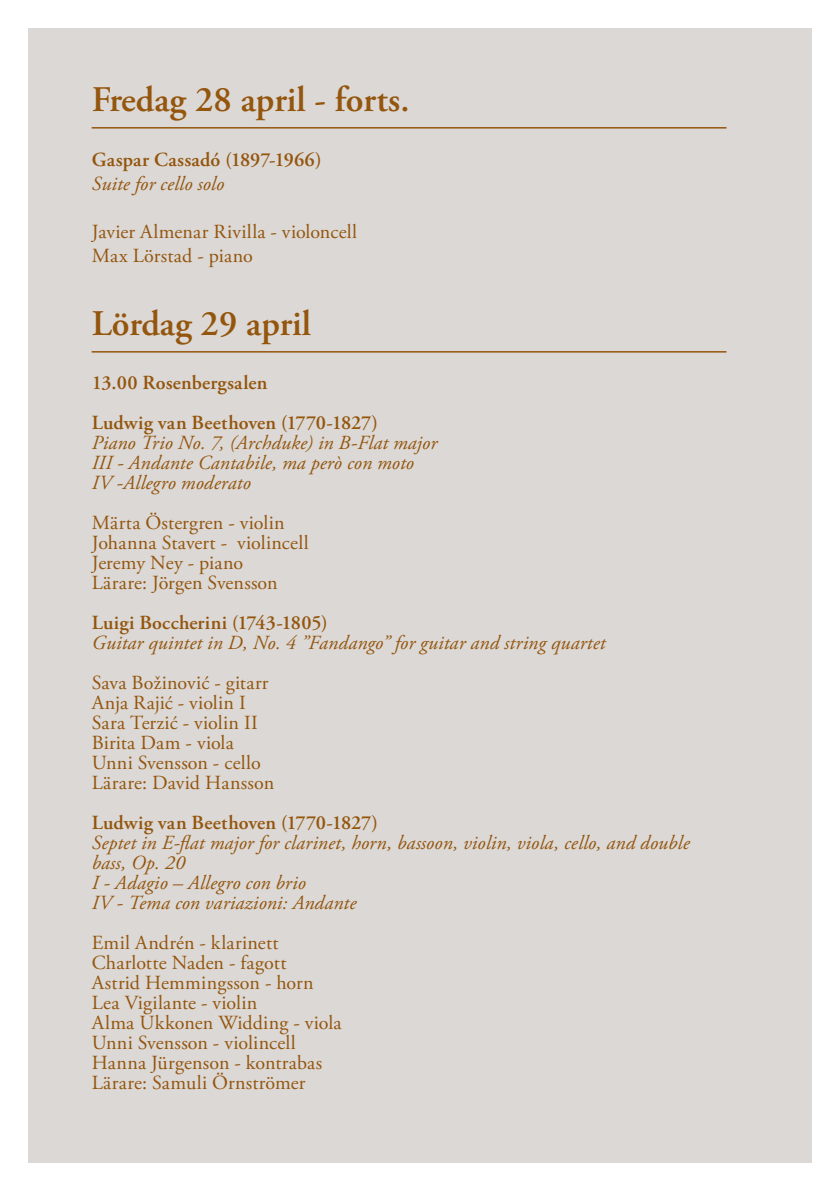
<style>
.page{position:relative;width:840px;height:1191px;background:#fff}
.page>*{position:absolute;margin:0;border:0;box-sizing:border-box;transform-origin:0 0}
.H2_Brons_huvudrubrik{font:600 36px "Adobe Garamond Pro";color:#94550c}
.Intro_Brons_Brödtext{font:20px/20px "Adobe Garamond Pro";letter-spacing:.01em;color:#94550c}
.Intro_Brons_Brödtext-2{font:italic 20px/20px "Adobe Garamond Pro";letter-spacing:.005em;color:#94550c}
.Intro_Brons_Brödtext-3{font:600 20px "Adobe Garamond Pro";letter-spacing:.01em;color:#94550c}
.s1{font-weight:600;font-style:normal}
</style>
<div class="page">
<div style="left:28px;top:28px;width:783px;height:1134px;background:#dbd8d6"></div>
<hr style="left:92px;top:127px;width:634px;height:2px;background:#94550c">
<hr style="left:92px;top:351px;width:634px;height:1px;background:#94550c">
<h2 class="H2_Brons_huvudrubrik" style="left:92px;top:79px;width:319px">Fredag 28 april - forts.</h2>
<p class="Intro_Brons_Brödtext-3" style="left:92px;top:148px;width:231px">Gaspar Cassadó (1897-1966)</p>
<p class="Intro_Brons_Brödtext-2" style="left:92px;top:174px;width:134px">Suite for cello solo</p>
<p class="Intro_Brons_Brödtext" style="left:92px;top:222px;width:267px">Javier Almenar Rivilla - violoncell</p>
<p class="Intro_Brons_Brödtext" style="left:92px;top:246px;width:162px">Max Lörstad - piano</p>
<h2 class="H2_Brons_huvudrubrik" style="left:92px;top:303px;width:221px">Lördag 29 april</h2>
<p class="Intro_Brons_Brödtext-3" style="left:92px;top:371px;width:177px">13.00 Rosenbergsalen</p>
<p class="Intro_Brons_Brödtext-2" style="left:92px;top:413px;width:347px"><span class="s1">Ludwig van Beethoven (1770-1827)<br></span>Piano Trio No. 7, (Archduke) in B-Flat major III - Andante Cantabile, ma però con moto IV -Allegro moderato</p>
<p class="Intro_Brons_Brödtext" style="left:92px;top:513px;width:218px">Märta Östergren - violin<br>Johanna Stavert - violincell<br>Jeremy Ney - piano</p>
<p class="Intro_Brons_Brödtext" style="left:92px;top:573px;width:187px">Lärare: Jörgen Svensson</p>
<p class="Intro_Brons_Brödtext-2" style="left:92px;top:613px;width:515px"><span class="s1">Luigi Boccherini (1743-1805)<br></span>Guitar quintet in D, No. 4 ”Fandango” for guitar and string quartet</p>
<p class="Intro_Brons_Brödtext" style="left:92px;top:673px;width:178px">Sava Božinović - gitarr<br>Anja Rajić - violin I<br>Sara Terzić - violin II<br>Birita Dam - viola<br>Unni Svensson - cello</p>
<p class="Intro_Brons_Brödtext" style="left:92px;top:773px;width:184px">Lärare: David Hansson</p>
<p class="Intro_Brons_Brödtext-2" style="left:92px;top:813px;width:599px"><span class="s1">Ludwig van Beethoven (1770-1827)<br></span>Septet in E-flat major for clarinet, horn, bassoon, violin, viola, cello, and double bass, Op. 20<br>I - Adagio – Allegro con brio<br>IV - Tema con variazioni: Andante</p>
<p class="Intro_Brons_Brödtext" style="left:92px;top:933px;width:251px">Emil Andrén - klarinett<br>Charlotte Naden - fagott<br>Astrid Hemmingsson - horn<br>Lea Vigilante - violin<br>Alma Ukkonen Widding - viola<br>Unni Svensson - violincell<br>Hanna Jürgenson - kontrabas</p>
<p class="Intro_Brons_Brödtext" style="left:92px;top:1073px;width:215px">Lärare: Samuli Örnströmer</p>
</div>
